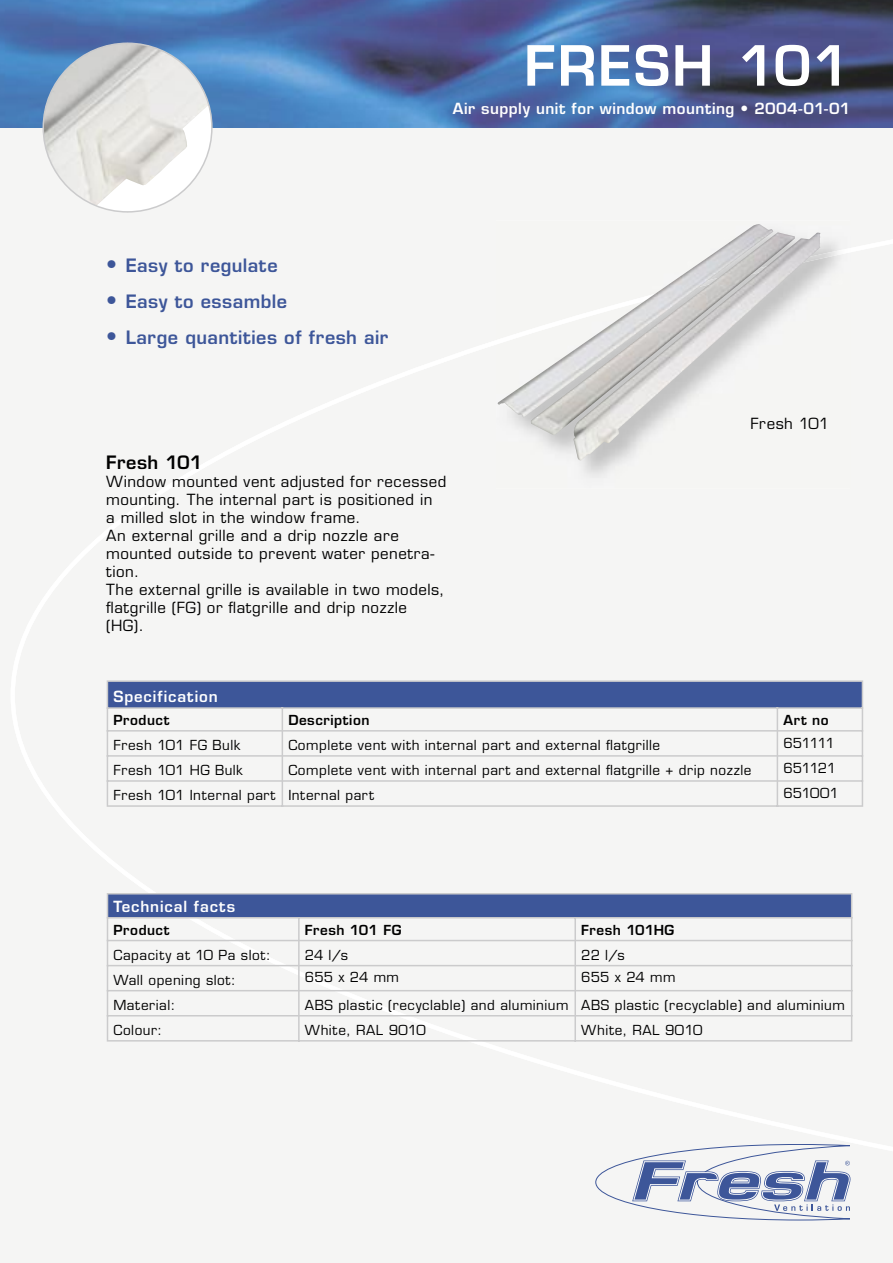
<style>
.page{position:relative;width:893px;height:1263px;background:#fff}
.page>*{position:absolute;margin:0;border:0;box-sizing:border-box;transform-origin:0 0}
.t1{font:600 54px "Eurostile";letter-spacing:.03em;color:#fff}
.t2{font:600 18px "Eurostile";letter-spacing:.025em;color:#3d5699}
.t3{font:600 18px "Eurostile";letter-spacing:.02em;color:#000}
.t4{font:15px/18px "Eurostile";letter-spacing:.035em;color:#000}
.t5{font:600 15px "Eurostile";letter-spacing:.03em;color:#fff}
.t6{font:600 15px "Eurostile";letter-spacing:.05em;color:#fff}
.t7{font:13.5px "Eurostile";letter-spacing:.04em;color:#000}
.t8{font:600 13.5px "Eurostile";letter-spacing:.04em;color:#000}
.s1{font-size:21px}
</style>
<div class="page">
<div style="left:0;top:128px;width:893px;height:1135px;background:#f5f5f4"></div>
<div style="left:11px;top:239px;width:882px;height:912px;background:#f5f5f4"></div>
<img style="left:0;top:0;width:893px;height:128px">
<svg style="left:595px;top:1144px;width:255px;height:76px"></svg>
<svg style="left:43px;top:43px;width:170px;height:170px"></svg>
<img style="left:496px;top:220px;width:354px;height:268px">
<img style="left:496px;top:248px;width:354px;height:97px">
<img style="left:574px;top:234px;width:246px;height:227px">
<div style="left:107px;top:681px;width:755px;height:27px;background:#3d5699"></div>
<hr style="left:107px;top:680px;width:175px;height:2px;background:#cbcbcc">
<hr style="left:282px;top:680px;width:495px;height:2px;background:#cbcbcc">
<hr style="left:777px;top:680px;width:86px;height:2px;background:#cbcbcc">
<hr style="left:107px;top:707px;width:175px;height:2px;background:#cbcbcc">
<hr style="left:283px;top:707px;width:494px;height:2px;background:#cbcbcc">
<hr style="left:778px;top:707px;width:85px;height:2px;background:#cbcbcc">
<hr style="left:107px;top:730px;width:176px;height:1px;background:#cbcbcc">
<hr style="left:283px;top:730px;width:495px;height:1px;background:#cbcbcc">
<hr style="left:778px;top:730px;width:85px;height:1px;background:#cbcbcc">
<hr style="left:107px;top:755px;width:176px;height:2px;background:#cbcbcc">
<hr style="left:283px;top:755px;width:495px;height:2px;background:#cbcbcc">
<hr style="left:778px;top:755px;width:85px;height:2px;background:#cbcbcc">
<hr style="left:107px;top:780px;width:176px;height:2px;background:#cbcbcc">
<svg style="left:107px;top:682px;width:1px;height:123px"></svg>
<hr style="left:283px;top:780px;width:495px;height:2px;background:#cbcbcc">
<svg style="left:282px;top:707px;width:1px;height:100px"></svg>
<hr style="left:778px;top:780px;width:85px;height:2px;background:#cbcbcc">
<svg style="left:777px;top:707px;width:1px;height:100px"></svg>
<svg style="left:862px;top:682px;width:1px;height:123px"></svg>
<hr style="left:107px;top:805px;width:175px;height:2px;background:#cbcbcc">
<hr style="left:283px;top:805px;width:494px;height:2px;background:#cbcbcc">
<hr style="left:778px;top:805px;width:85px;height:2px;background:#cbcbcc">
<div style="left:107px;top:894px;width:745px;height:24px;background:#3d5699"></div>
<hr style="left:107px;top:893px;width:192px;height:1px;background:#cbcbcc">
<hr style="left:299px;top:893px;width:276px;height:1px;background:#cbcbcc">
<hr style="left:575px;top:893px;width:277px;height:1px;background:#cbcbcc">
<hr style="left:107px;top:917px;width:191px;height:1px;background:#cbcbcc">
<hr style="left:300px;top:917px;width:274px;height:1px;background:#cbcbcc">
<hr style="left:298px;top:917px;width:2px;height:23px;background:#cbcbcc">
<hr style="left:576px;top:917px;width:276px;height:1px;background:#cbcbcc">
<hr style="left:574px;top:917px;width:2px;height:23px;background:#cbcbcc">
<hr style="left:107px;top:940px;width:193px;height:1px;background:#cbcbcc">
<hr style="left:300px;top:940px;width:276px;height:1px;background:#cbcbcc">
<hr style="left:298px;top:941px;width:2px;height:24px;background:#cbcbcc">
<hr style="left:576px;top:940px;width:276px;height:1px;background:#cbcbcc">
<hr style="left:574px;top:941px;width:2px;height:24px;background:#cbcbcc">
<hr style="left:107px;top:965px;width:193px;height:1px;background:#cbcbcc">
<hr style="left:300px;top:965px;width:276px;height:1px;background:#cbcbcc">
<hr style="left:298px;top:966px;width:2px;height:24px;background:#cbcbcc">
<hr style="left:576px;top:965px;width:276px;height:1px;background:#cbcbcc">
<hr style="left:574px;top:966px;width:2px;height:24px;background:#cbcbcc">
<hr style="left:107px;top:990px;width:193px;height:1px;background:#cbcbcc">
<hr style="left:300px;top:990px;width:276px;height:1px;background:#cbcbcc">
<hr style="left:298px;top:991px;width:2px;height:24px;background:#cbcbcc">
<hr style="left:576px;top:990px;width:276px;height:1px;background:#cbcbcc">
<hr style="left:574px;top:991px;width:2px;height:24px;background:#cbcbcc">
<hr style="left:107px;top:1015px;width:193px;height:1px;background:#cbcbcc">
<svg style="left:107px;top:894px;width:1px;height:146px"></svg>
<hr style="left:300px;top:1015px;width:276px;height:1px;background:#cbcbcc">
<hr style="left:298px;top:1016px;width:2px;height:25px;background:#cbcbcc">
<hr style="left:576px;top:1015px;width:276px;height:1px;background:#cbcbcc">
<hr style="left:574px;top:1016px;width:2px;height:25px;background:#cbcbcc">
<svg style="left:851px;top:894px;width:1px;height:146px"></svg>
<hr style="left:107px;top:1040px;width:191px;height:1px;background:#cbcbcc">
<hr style="left:300px;top:1040px;width:274px;height:1px;background:#cbcbcc">
<hr style="left:576px;top:1040px;width:276px;height:1px;background:#cbcbcc">
<h1 class="t1" style="left:524px;top:32px;width:328px">FRESH 101</h1>
<h2 class="t2" style="left:106px;top:254px;width:173px"><span class="s1">•</span> Easy to regulate</h2>
<h2 class="t2" style="left:106px;top:290px;width:182px"><span class="s1">•</span> Easy to essamble</h2>
<h2 class="t2" style="left:106px;top:326px;width:284px"><span class="s1">•</span> Large quantities of fresh air</h2>
<p class="t5" style="left:453px;top:100px;width:399px">Air supply unit for window mounting • 2004-01-01</p>
<p class="t4" style="left:750px;top:414px;width:80px">Fresh 101</p>
<h2 class="t3" style="left:106px;top:451px;width:98px">Fresh 101</h2>
<p class="t4" style="left:106px;top:472px;width:342px">Window mounted vent adjusted for recessed mounting. The internal part is positioned in<br>a milled slot in the window frame.<br>An external grille and a drip nozzle are mounted outside to prevent water penetra&shy;tion.<br>The external grille is available in two models, flatgrille (FG) or flatgrille and drip nozzle (HG).</p>
<p class="t6" style="left:113px;top:687px;width:106px">Specification</p>
<p class="t8" style="left:113px;top:711px;width:58px">Product</p>
<p class="t8" style="left:288px;top:711px;width:83px">Description</p>
<p class="t8" style="left:783px;top:711px;width:47px">Art no</p>
<p class="t7" style="left:113px;top:737px;width:128px">Fresh 101 FG Bulk</p>
<p class="t7" style="left:288px;top:737px;width:373px">Complete vent with internal part and external flatgrille</p>
<p class="t7" style="left:783px;top:734px;width:53px">651111</p>
<p class="t7" style="left:113px;top:762px;width:131px">Fresh 101 HG Bulk</p>
<p class="t7" style="left:288px;top:762px;width:465px">Complete vent with internal part and external flatgrille + drip nozzle</p>
<p class="t7" style="left:783px;top:759px;width:54px">651121</p>
<p class="t7" style="left:113px;top:787px;width:262px">Fresh 101 Internal part Internal part</p>
<p class="t7" style="left:783px;top:785px;width:57px">651001</p>
<p class="t6" style="left:113px;top:897px;width:123px">Technical facts</p>
<p class="t8" style="left:113px;top:921px;width:58px">Product</p>
<p class="t8" style="left:305px;top:921px;width:98px">Fresh 101 FG</p>
<p class="t8" style="left:581px;top:921px;width:95px">Fresh 101HG</p>
<p class="t7" style="left:113px;top:946px;width:159px">Capacity at 10 Pa slot:</p>
<p class="t7" style="left:305px;top:946px;width:45px">24 l/s</p>
<p class="t7" style="left:581px;top:946px;width:45px">22 l/s</p>
<p class="t7" style="left:113px;top:971px;width:124px">Wall opening slot:</p>
<p class="t7" style="left:305px;top:969px;width:96px">655 x 24 mm</p>
<p class="t7" style="left:581px;top:969px;width:96px">655 x 24 mm</p>
<p class="t7" style="left:113px;top:997px;width:64px">Material:</p>
<p class="t7" style="left:305px;top:997px;width:541px">ABS plastic (recyclable) and aluminium ABS plastic (recyclable) and aluminium</p>
<p class="t7" style="left:113px;top:1022px;width:50px">Colour:</p>
<p class="t7" style="left:305px;top:1022px;width:123px">White, RAL 9010</p>
<p class="t7" style="left:581px;top:1022px;width:123px">White, RAL 9010</p>
</div>
